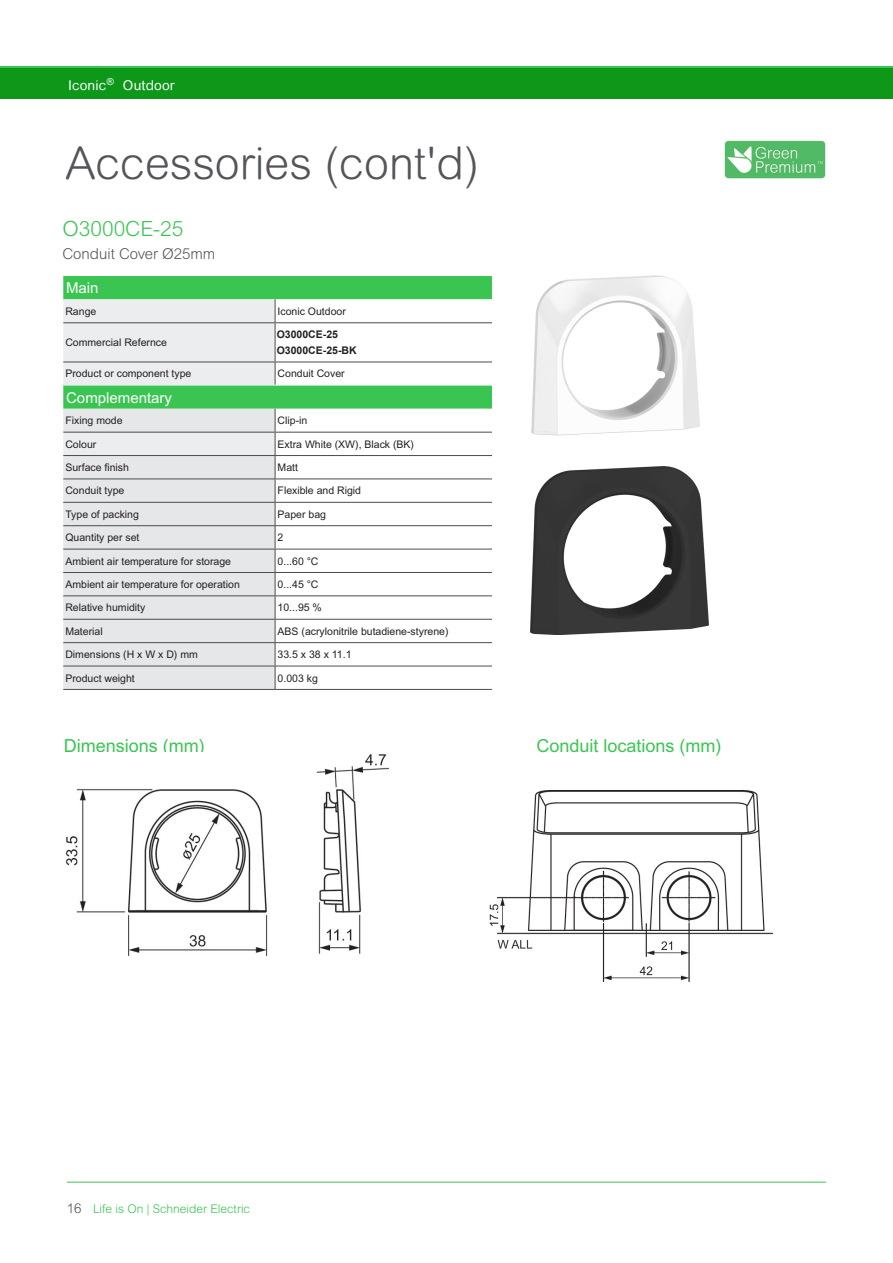
<style>
.page{position:relative;width:893px;height:1263px;background:#fff}
.page>*{position:absolute;margin:0;border:0;box-sizing:border-box;transform-origin:0 0}
.t1{font:300 45px "Arial Rounded MT Std";color:#54555a}
.t2{font:300 21px "Arial Rounded MT Std";color:#3ac552}
.t3{font:18px "Arial MT Std";color:#3ac552}
.t4{font:15px "Arial MT Std";color:#fff}
.t5{font:300 15px "Arial Rounded MT Std";color:#54555a}
.t6{font:13.5px "Arial Rounded MT";letter-spacing:.01em;color:#fff}
.t7{font:300 12px "Arial Rounded MT Pro";color:#3ac552}
.t8{font:10.5px "Arial MT Std";color:#231f20}
.Cell_ReferenceProduc{font:700 10.5px "Arial";color:#231f20}
.s1{font-family:"Arial Rounded MT";font-size:13.5px;color:#4d545a}
</style>
<div class="page">
<div style="left:0;top:66px;width:893px;height:33px;background:#0d981a"></div>
<img style="left:725px;top:140px;width:101px;height:39px">
<hr style="left:67px;top:1182px;width:759px;height:1px;background:#3ac552">
<div style="left:63px;top:276px;width:429px;height:23px;background:#3ac552"></div>
<svg style="left:276px;top:299px;width:216px;height:390px"></svg>
<hr style="left:275px;top:322px;width:217px;height:1px;background:#4b4c4d">
<hr style="left:275px;top:362px;width:217px;height:1px;background:#4b4c4d">
<hr style="left:275px;top:432px;width:217px;height:1px;background:#4b4c4d">
<hr style="left:275px;top:455px;width:217px;height:1px;background:#4b4c4d">
<hr style="left:275px;top:478px;width:217px;height:1px;background:#4b4c4d">
<hr style="left:275px;top:502px;width:217px;height:1px;background:#4b4c4d">
<hr style="left:275px;top:525px;width:217px;height:1px;background:#4b4c4d">
<hr style="left:275px;top:549px;width:217px;height:1px;background:#4b4c4d">
<hr style="left:275px;top:572px;width:217px;height:1px;background:#4b4c4d">
<hr style="left:275px;top:595px;width:217px;height:1px;background:#4b4c4d">
<hr style="left:275px;top:619px;width:217px;height:1px;background:#4b4c4d">
<hr style="left:275px;top:642px;width:217px;height:1px;background:#4b4c4d">
<hr style="left:275px;top:666px;width:217px;height:1px;background:#4b4c4d">
<svg style="left:63px;top:299px;width:213px;height:390px;background:#d7e0db"></svg>
<hr style="left:275px;top:689px;width:217px;height:1px;background:#4b4c4d">
<hr style="left:63px;top:689px;width:212px;height:1px;background:#4b4c4d">
<img style="left:531px;top:275px;width:169px;height:161px">
<img style="left:65px;top:754px;width:324px;height:201px">
<img style="left:489px;top:791px;width:283px;height:190px">
<img style="left:530px;top:466px;width:178px;height:169px">
<p class="t6" style="left:68px;top:76px;width:108px">Iconic<sup>®</sup> Outdoor</p>
<p class="t1" style="left:65px;top:137px;width:415px">Accessories (cont'd)</p>
<p class="t2" style="left:63px;top:217px;width:122px">O3000CE-25</p>
<p class="t5" style="left:63px;top:245px;width:154px">Conduit Cover Ø25mm</p>
<p class="t4" style="left:66px;top:279px;width:34px">Main</p>
<p class="t8" style="left:65px;top:305px;width:32px">Range</p>
<p class="t8" style="left:278px;top:305px;width:70px">Iconic Outdoor</p>
<p class="t8" style="left:65px;top:336px;width:103px">Commercial Refernce</p>
<p class="Cell_ReferenceProduc" style="left:277px;top:327px;width:63px">O3000CE-25</p>
<p class="Cell_ReferenceProduc" style="left:277px;top:343px;width:81px">O3000CE-25-BK</p>
<p class="t8" style="left:65px;top:368px;width:128px">Product or component type</p>
<p class="t8" style="left:278px;top:368px;width:69px">Conduit Cover</p>
<p class="t4" style="left:66px;top:389px;width:107px">Complementary</p>
<p class="t8" style="left:65px;top:415px;width:59px">Fixing mode</p>
<p class="t8" style="left:278px;top:415px;width:31px">Clip-in</p>
<p class="t8" style="left:65px;top:438px;width:32px">Colour</p>
<p class="t8" style="left:278px;top:438px;width:138px">Extra White (XW), Black (BK)</p>
<p class="t8" style="left:65px;top:461px;width:65px">Surface finish</p>
<p class="t8" style="left:278px;top:461px;width:22px">Matt</p>
<p class="t8" style="left:65px;top:485px;width:60px">Conduit type</p>
<p class="t8" style="left:278px;top:485px;width:85px">Flexible and Rigid</p>
<p class="t8" style="left:65px;top:508px;width:75px">Type of packing</p>
<p class="t8" style="left:278px;top:508px;width:50px">Paper bag</p>
<p class="t8" style="left:65px;top:531px;width:76px">Quantity per set</p>
<p class="t8" style="left:278px;top:531px;width:7px">2</p>
<p class="t8" style="left:65px;top:555px;width:167px">Ambient air temperature for storage</p>
<p class="t8" style="left:278px;top:555px;width:42px">0...60 °C</p>
<p class="t8" style="left:65px;top:578px;width:176px">Ambient air temperature for operation</p>
<p class="t8" style="left:278px;top:578px;width:42px">0...45 °C</p>
<p class="t8" style="left:65px;top:602px;width:81px">Relative humidity</p>
<p class="t8" style="left:278px;top:602px;width:46px">10...95 %</p>
<p class="t8" style="left:65px;top:625px;width:39px">Material</p>
<p class="t8" style="left:278px;top:625px;width:172px">ABS (acrylonitrile butadiene-styrene)</p>
<p class="t8" style="left:65px;top:648px;width:134px">Dimensions (H x W x D) mm</p>
<p class="t8" style="left:278px;top:648px;width:75px">33.5 x 38 x 11.1</p>
<p class="t8" style="left:65px;top:672px;width:71px">Product weight</p>
<p class="t8" style="left:278px;top:672px;width:42px">0.003 kg</p>
<p class="t3" style="left:64px;top:735px;width:142px">Dimensions (mm)</p>
<p class="t3" style="left:536px;top:735px;width:187px">Conduit locations (mm)</p>
<p class="t7" style="left:67px;top:1201px;width:185px"><span class="s1">16</span> Life is On | Schneider Electric</p>
</div>
